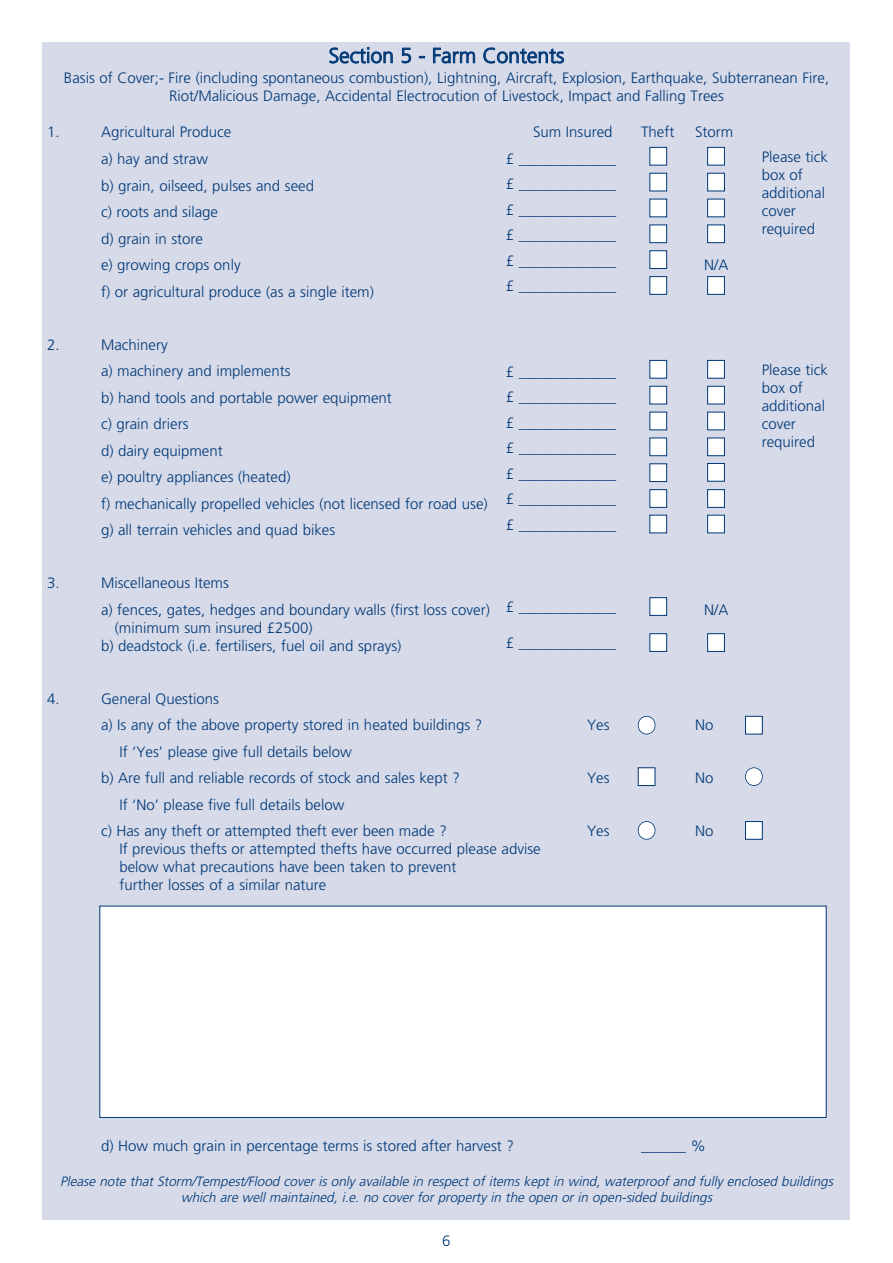
<style>
.page{position:relative;width:893px;height:1263px;background:#fff}
.page>*{position:absolute;margin:0;border:0;box-sizing:border-box;transform-origin:0 0}
.t1{font:300 21px "Frutiger LT";color:#003876}
.t2{font:300 15px/26.5px "Frutiger LT";color:#003876}
.t3{font:italic 300 13.5px/16.2px "Frutiger LT";color:#003876;text-align:center}
</style>
<div class="page">
<div style="left:43px;top:43px;width:807px;height:1177px;background:#d6dae9"></div>
<svg style="left:329px;top:47px;width:64px;height:17px"></svg>
<svg style="left:402px;top:47px;width:9px;height:17px"></svg>
<svg style="left:419px;top:56px;width:6px;height:2px"></svg>
<svg style="left:433px;top:47px;width:42px;height:17px"></svg>
<svg style="left:483px;top:47px;width:81px;height:17px"></svg>
<div style="left:650px;top:174px;width:16px;height:17px;background:#fff"></div>
<div style="left:649px;top:173px;width:18px;height:18px;border:1px solid #003876"></div>
<div style="left:708px;top:174px;width:16px;height:17px;background:#fff"></div>
<div style="left:707px;top:173px;width:18px;height:18px;border:1px solid #003876"></div>
<div style="left:650px;top:199px;width:16px;height:17px;background:#fff"></div>
<div style="left:649px;top:199px;width:18px;height:18px;border:1px solid #003876"></div>
<div style="left:708px;top:199px;width:16px;height:17px;background:#fff"></div>
<div style="left:707px;top:199px;width:18px;height:18px;border:1px solid #003876"></div>
<div style="left:650px;top:148px;width:16px;height:17px;background:#fff"></div>
<div style="left:649px;top:147px;width:18px;height:18px;border:1px solid #003876"></div>
<div style="left:708px;top:148px;width:16px;height:17px;background:#fff"></div>
<div style="left:707px;top:147px;width:18px;height:18px;border:1px solid #003876"></div>
<div style="left:650px;top:251px;width:16px;height:17px;background:#fff"></div>
<div style="left:649px;top:250px;width:18px;height:19px;border:1px solid #003876"></div>
<div style="left:650px;top:277px;width:16px;height:17px;background:#fff"></div>
<div style="left:649px;top:276px;width:18px;height:19px;border:1px solid #003876"></div>
<div style="left:708px;top:277px;width:16px;height:17px;background:#fff"></div>
<div style="left:707px;top:276px;width:18px;height:19px;border:1px solid #003876"></div>
<div style="left:650px;top:225px;width:16px;height:17px;background:#fff"></div>
<div style="left:649px;top:225px;width:18px;height:18px;border:1px solid #003876"></div>
<div style="left:708px;top:225px;width:16px;height:17px;background:#fff"></div>
<div style="left:707px;top:225px;width:18px;height:18px;border:1px solid #003876"></div>
<div style="left:650px;top:387px;width:16px;height:17px;background:#fff"></div>
<div style="left:649px;top:386px;width:18px;height:18px;border:1px solid #003876"></div>
<div style="left:708px;top:387px;width:16px;height:17px;background:#fff"></div>
<div style="left:707px;top:386px;width:18px;height:18px;border:1px solid #003876"></div>
<div style="left:650px;top:412px;width:16px;height:17px;background:#fff"></div>
<div style="left:649px;top:412px;width:18px;height:18px;border:1px solid #003876"></div>
<div style="left:708px;top:412px;width:16px;height:17px;background:#fff"></div>
<div style="left:707px;top:412px;width:18px;height:18px;border:1px solid #003876"></div>
<div style="left:650px;top:361px;width:16px;height:17px;background:#fff"></div>
<div style="left:649px;top:360px;width:18px;height:19px;border:1px solid #003876"></div>
<div style="left:708px;top:361px;width:16px;height:17px;background:#fff"></div>
<div style="left:707px;top:360px;width:18px;height:19px;border:1px solid #003876"></div>
<div style="left:650px;top:464px;width:16px;height:17px;background:#fff"></div>
<div style="left:649px;top:463px;width:18px;height:19px;border:1px solid #003876"></div>
<div style="left:650px;top:490px;width:16px;height:17px;background:#fff"></div>
<div style="left:649px;top:489px;width:18px;height:19px;border:1px solid #003876"></div>
<div style="left:708px;top:490px;width:16px;height:17px;background:#fff"></div>
<div style="left:707px;top:489px;width:18px;height:19px;border:1px solid #003876"></div>
<div style="left:650px;top:515px;width:16px;height:17px;background:#fff"></div>
<div style="left:649px;top:515px;width:18px;height:18px;border:1px solid #003876"></div>
<div style="left:708px;top:515px;width:16px;height:17px;background:#fff"></div>
<div style="left:707px;top:515px;width:18px;height:18px;border:1px solid #003876"></div>
<div style="left:650px;top:598px;width:16px;height:17px;background:#fff"></div>
<div style="left:649px;top:597px;width:18px;height:19px;border:1px solid #003876"></div>
<div style="left:650px;top:634px;width:16px;height:17px;background:#fff"></div>
<div style="left:649px;top:633px;width:18px;height:19px;border:1px solid #003876"></div>
<div style="left:708px;top:634px;width:16px;height:17px;background:#fff"></div>
<div style="left:707px;top:633px;width:18px;height:19px;border:1px solid #003876"></div>
<div style="left:650px;top:438px;width:16px;height:17px;background:#fff"></div>
<div style="left:649px;top:438px;width:18px;height:18px;border:1px solid #003876"></div>
<div style="left:708px;top:438px;width:16px;height:17px;background:#fff"></div>
<div style="left:707px;top:438px;width:18px;height:18px;border:1px solid #003876"></div>
<div style="left:708px;top:464px;width:16px;height:17px;background:#fff"></div>
<div style="left:707px;top:463px;width:18px;height:19px;border:1px solid #003876"></div>
<div style="left:100px;top:906px;width:726px;height:211px;background:#fff"></div>
<div style="left:99px;top:906px;width:728px;height:212px;border:1px solid #003876"></div>
<div style="left:639px;top:768px;width:16px;height:17px;background:#fff"></div>
<div style="left:638px;top:767px;width:17px;height:19px;border:1px solid #003876"></div>
<svg style="left:745px;top:767px;width:18px;height:19px"></svg>
<svg style="left:638px;top:821px;width:17px;height:19px"></svg>
<div style="left:746px;top:822px;width:16px;height:17px;background:#fff"></div>
<div style="left:745px;top:821px;width:18px;height:19px;border:1px solid #003876"></div>
<svg style="left:638px;top:716px;width:17px;height:18px"></svg>
<div style="left:746px;top:717px;width:16px;height:17px;background:#fff"></div>
<div style="left:745px;top:716px;width:18px;height:18px;border:1px solid #003876"></div>
<p class="t1" style="left:329px;top:44px;width:237px">Section 5 - Farm Contents</p>
<p class="t2" style="left:64px;top:70px;width:767px;line-height:18px;text-align:center">Basis of Cover;- Fire (including spontaneous combustion), Lightning, Aircraft, Explosion, Earthquake, Subterranean Fire,<br>Riot/Malicious Damage, Accidental Electrocution of Livestock, Impact and Falling Trees</p>
<p class="t2" style="left:47px;top:119px;width:14px">1.</p>
<p class="t2" style="left:101px;top:119px;width:132px">Agricultural Produce</p>
<p class="t2" style="left:533px;top:119px;width:81px">Sum Insured</p>
<p class="t2" style="left:641px;top:119px;width:35px">Theft</p>
<p class="t2" style="left:695px;top:119px;width:40px">Storm</p>
<p class="t2" style="left:101px;top:146px;width:214px">a) hay and straw<br>b) grain, oilseed, pulses and seed c) roots and silage<br>d) grain in store<br>e) growing crops only</p>
<p class="t2" style="left:506px;top:146px;width:112px;line-height:25.5px;text-align:justify">£ _____________ £ _____________ £ _____________ £ _____________ £ _____________ £ _____________</p>
<p class="t2" style="left:762px;top:148px;width:68px;line-height:18px">Please tick box of additional cover required</p>
<p class="t2" style="left:704px;top:252px;width:26px">N/A</p>
<p class="t2" style="left:101px;top:278px;width:274px">f) or agricultural produce (as a single item)</p>
<p class="t2" style="left:47px;top:331px;width:14px">2.</p>
<p class="t2" style="left:101px;top:331px;width:388px">Machinery<br>a) machinery and implements<br>b) hand tools and portable power equipment<br>c) grain driers<br>d) dairy equipment<br>e) poultry appliances (heated)<br>f) mechanically propelled vehicles (not licensed for road use) g) all terrain vehicles and quad bikes</p>
<p class="t2" style="left:47px;top:570px;width:14px">3.</p>
<p class="t2" style="left:101px;top:570px;width:390px">Miscellaneous Items<br>a) fences, gates, hedges and boundary walls (first loss cover)</p>
<p class="t2" style="left:101px;top:619px;width:302px;line-height:18px;text-indent:14px">(minimum sum insured £2500)<br>b) deadstock (i.e. fertilisers, fuel oil and sprays)</p>
<p class="t2" style="left:47px;top:685px;width:14px">4.</p>
<p class="t2" style="left:101px;top:685px;width:383px">General Questions<br>a) Is any of the above property stored in heated buildings ?</p>
<p class="t2" style="left:101px;top:738px;width:360px;text-indent:18px">If ‘Yes’ please give full details below<br>b) Are full and reliable records of stock and sales kept ?</p>
<p class="t2" style="left:101px;top:791px;width:347px;text-indent:18px">If ‘No’ please five full details below<br>c) Has any theft or attempted theft ever been made ?</p>
<p class="t2" style="left:506px;top:359px;width:112px;line-height:25.5px;text-align:justify">£ _____________ £ _____________ £ _____________ £ _____________ £ _____________ £ _____________ £ _____________</p>
<p class="t2" style="left:506px;top:594px;width:112px">£ _____________</p>
<p class="t2" style="left:506px;top:630px;width:112px">£ _____________</p>
<p class="t2" style="left:704px;top:596px;width:26px">N/A</p>
<p class="t2" style="left:587px;top:712px;width:24px">Yes</p>
<p class="t2" style="left:695px;top:712px;width:20px">No</p>
<p class="t2" style="left:587px;top:765px;width:24px">Yes</p>
<p class="t2" style="left:695px;top:765px;width:20px">No</p>
<p class="t2" style="left:587px;top:818px;width:24px">Yes</p>
<p class="t2" style="left:695px;top:818px;width:20px">No</p>
<p class="t2" style="left:119px;top:840px;width:423px;line-height:18px">If previous thefts or attempted thefts have occurred please advise below what precautions have been taken to prevent<br>further losses of a similar nature</p>
<p class="t2" style="left:762px;top:361px;width:68px;line-height:18px">Please tick box of additional cover required</p>
<p class="t2" style="left:101px;top:1132px;width:414px">d) How much grain in percentage terms is stored after harvest ?</p>
<p class="t2" style="left:641px;top:1132px;width:66px">______ %</p>
<p class="t3" style="left:60px;top:1173px;width:778px">Please note thatStorm/Tempest/Flood coverisonlyavailable in respectofitemskeptin wind,waterproofand fullyenclosed buildings which are wellmaintained,i.e.no coverforpropertyin the open orin open-sided buildings</p>
<p class="t2" style="left:442px;top:1228px;width:10px">6</p>
</div>
